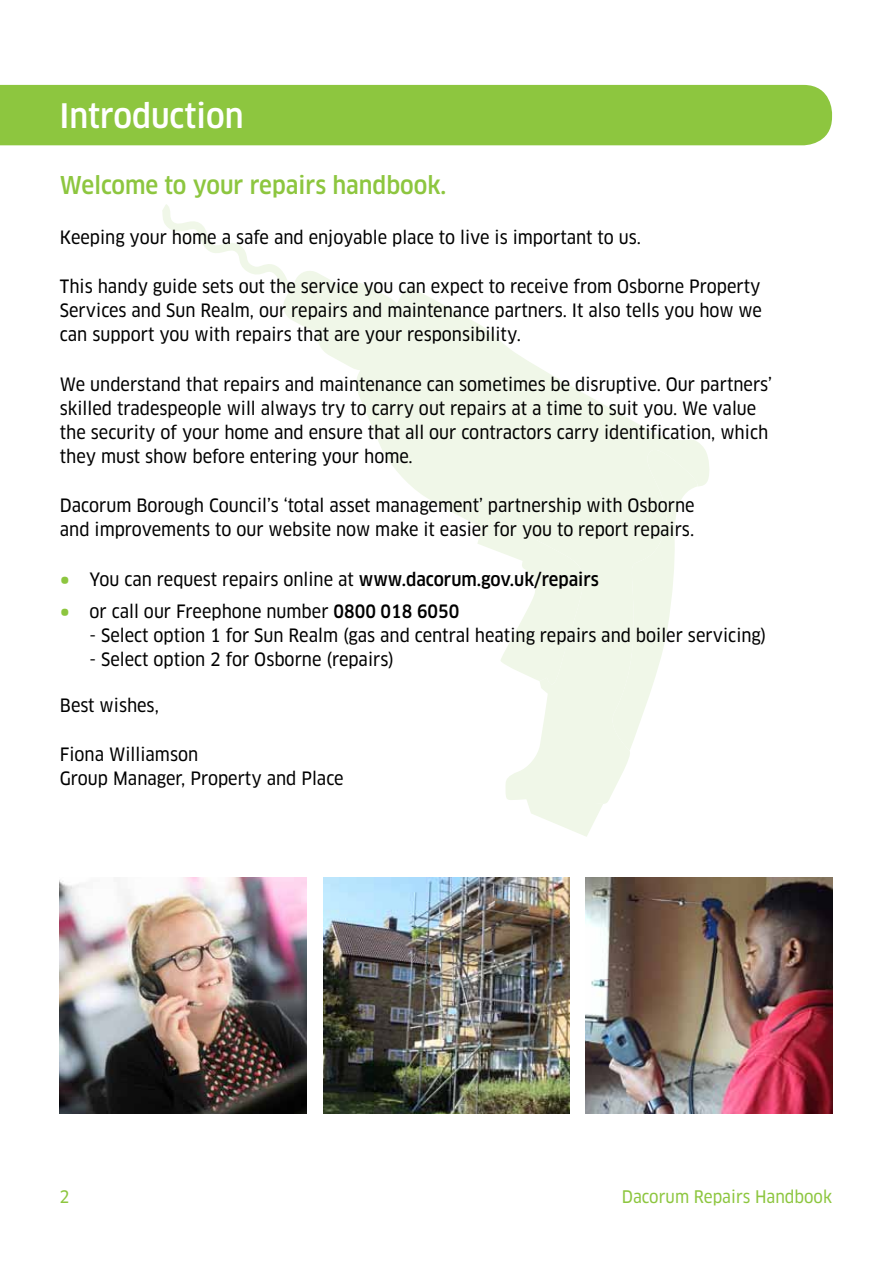
<style>
.page{position:relative;width:893px;height:1263px;background:#fff}
.page>*{position:absolute;margin:0;border:0;box-sizing:border-box;transform-origin:0 0}
.t1{font:500 33px "Clan Pro Narr";color:#fff}
.t2{font:500 24px "Clan Pro Narr";color:#8dc63f}
.t3{font:18px/24px "Clan Pro Narr News";color:#000}
.t4{font:16.95px "Clan Pro Narr News";color:#8dc63f}
.s1{font-size:27px;color:#8dc63f}
.s2{font-family:"Clan Pro Narr";font-weight:500}
</style>
<div class="page">
<svg style="left:356px;top:288px;width:353px;height:516px"></svg>
<svg style="left:162px;top:204px;width:243px;height:170px"></svg>
<svg style="left:526px;top:798px;width:77px;height:39px"></svg>
<svg style="left:449px;top:364px;width:248px;height:387px"></svg>
<div style="left:0;top:85px;width:832px;height:60px;background:#8dc63f"></div>
<img style="left:324px;top:877px;width:246px;height:237px">
<img style="left:586px;top:877px;width:246px;height:237px">
<img style="left:60px;top:877px;width:246px;height:237px">
<h1 class="t1" style="left:59px;top:97px;width:186px">Introduction</h1>
<h2 class="t2" style="left:60px;top:171px;width:388px">Welcome to your repairs handbook.</h2>
<p class="t3" style="left:60px;top:225px;width:583px">Keeping your home a safe and enjoyable place to live is important to us.</p>
<p class="t3" style="left:60px;top:275px;width:704px;text-align:justify">This handy guide sets out the service you can expect to receive from Osborne Property Services and Sun Realm, our repairs and maintenance partners. It also tells you how we can support you with repairs that are your responsibility.</p>
<p class="t3" style="left:60px;top:372px;width:714px">We understand that repairs and maintenance can sometimes be disruptive. Our partners’ skilled tradespeople will always try to carry out repairs at a time to suit you. We value the security of your home and ensure that all our contractors carry identification, which they must show before entering your home.</p>
<p class="t3" style="left:60px;top:494px;width:636px">Dacorum Borough Council’s ‘total asset management’ partnership with Osborne and improvements to our website now make it easier for you to report repairs.</p>
<p class="t3" style="left:60px;top:567px;width:541px"><span class="s1">•</span> You can request repairs online at <span class="s2">www.dacorum.gov.uk/repairs</span></p>
<p class="t3" style="left:60px;top:600px;width:401px"><span class="s1">•</span> or call our Freephone number <span class="s2">0800 018 6050</span></p>
<p class="t3" style="left:90px;top:624px;width:678px">- Select option 1 for Sun Realm (gas and central heating repairs and boiler servicing)</p>
<p class="t3" style="left:90px;top:648px;width:306px">- Select option 2 for Osborne (repairs)</p>
<p class="t3" style="left:60px;top:693px;width:100px">Best wishes,</p>
<p class="t3" style="left:60px;top:742px;width:285px">Fiona Williamson<br>Group Manager, Property and Place</p>
<p class="t4" style="left:60px;top:1187px;width:12px">2</p>
<p class="t4" style="left:622px;top:1187px;width:212px">Dacorum Repairs Handbook</p>
</div>
